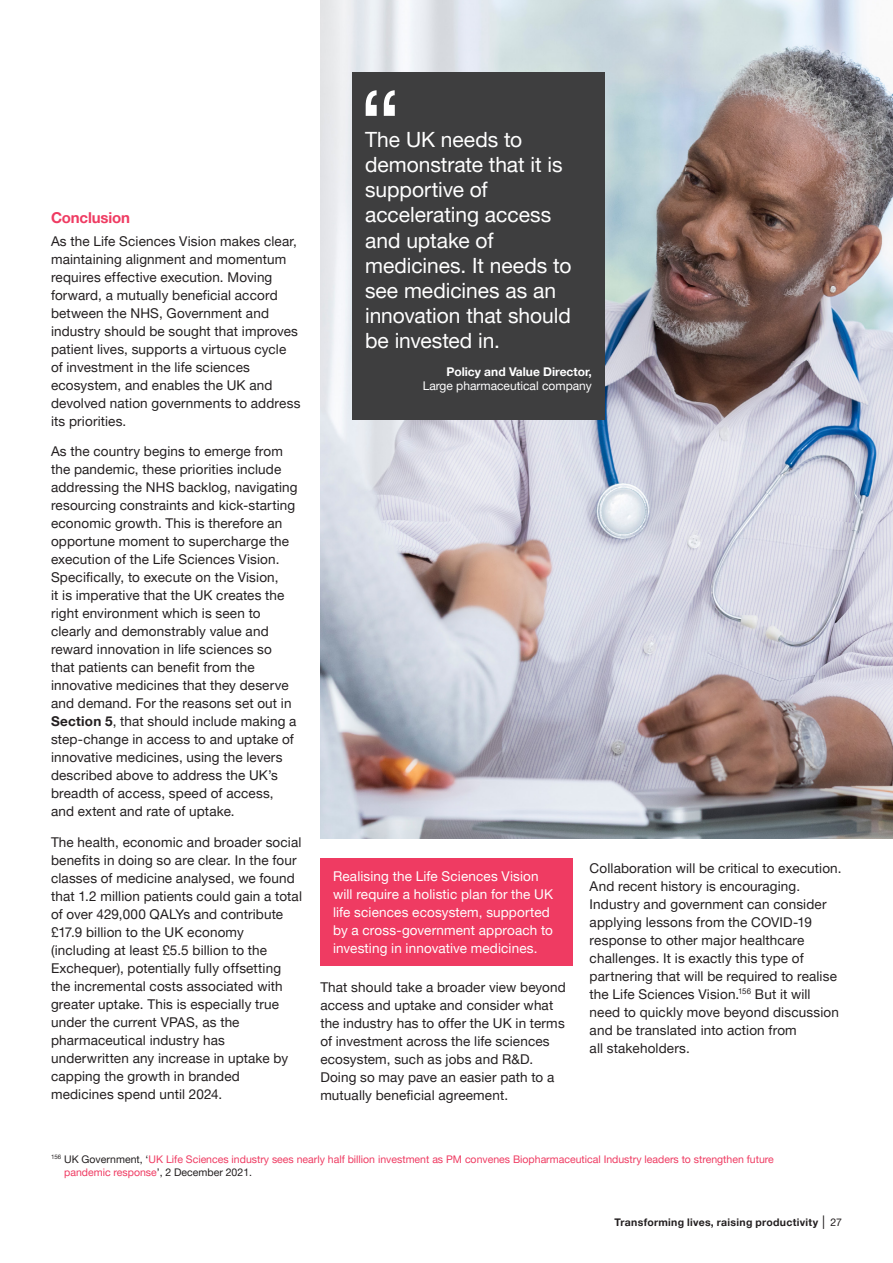
<style>
.page{position:relative;width:893px;height:1263px;background:#fff}
.page>*{position:absolute;margin:0;border:0;box-sizing:border-box;transform-origin:0 0}
.Body_text{font:99px "Helvetica Neue LT Pro";color:#fff}
.Body_text-2{font:21px/25.2px "Helvetica Neue LT Pro";letter-spacing:-.005em;color:#fff}
.Head_3{font:700 15px "Helvetica Neue LT Pro";letter-spacing:-.01em;color:#ef3b62}
.Body_text-3{font:13.5px/18px "Helvetica Neue LT Pro";letter-spacing:.01em;color:#231f20}
.Body_text-4{font:13.5px/18px "Helvetica Neue LT Pro";letter-spacing:.01em;color:#fff}
.Footnote_Text{font:12px/14.4px "Helvetica Neue LT Pro";color:#fff;text-align:right}
.Body_Single{font:10.5px/12.6px "Helvetica Neue LT Pro";color:#ef3b62}
.t1{font:700 10.5px "Helvetica Neue LT Pro";letter-spacing:.03em;color:#231f20}
.s1{font-weight:700}
.s2{color:#231f20}
.s3{font-weight:400;font-size:13.5px}
.s4{font-weight:400}
</style>
<div class="page">
<img style="left:320px;top:0;width:573px;height:839px">
<div style="left:352px;top:72px;width:253px;height:348px;background:#3e3e3f"></div>
<div style="left:320px;top:858px;width:253px;height:107px;background:#ef3b62"></div>
<p class="Head_3" style="left:51px;top:209px;width:81px">Conclusion</p>
<p class="Body_text-3" style="left:51px;top:231px;width:251px">As the Life Sciences Vision makes clear, maintaining alignment and momentum requires effective execution. Moving forward, a mutually beneficial accord between the NHS, Government and industry should be sought that improves patient lives, supports a virtuous cycle of investment in the life sciences ecosystem, and enables the UK and devolved nation governments to address its priorities.</p>
<p class="Body_text-3" style="left:51px;top:442px;width:248px">As the country begins to emerge from the pandemic, these priorities include addressing the NHS backlog, navigating resourcing constraints and kick-starting economic growth. This is therefore an opportune moment to supercharge the execution of the Life Sciences Vision.<br>Specifically, to execute on the Vision,<br>it is imperative that the UK creates the right environment which is seen to clearly and demonstrably value and reward innovation in life sciences so that patients can benefit from the innovative medicines that they deserve and demand. For the reasons set out in <span class="s1">Section 5</span>, that should include making a step-change in access to and uptake of innovative medicines, using the levers described above to address the UK’s breadth of access, speed of access, and extent and rate of uptake.</p>
<p class="Body_text-3" style="left:51px;top:833px;width:252px">The health, economic and broader social benefits in doing so are clear. In the four classes of medicine analysed, we found that 1.2 million patients could gain a total of over 429,000 QALYs and contribute £17.9 billion to the UK economy (including at least £5.5 billion to the Exchequer), potentially fully offsetting the incremental costs associated with greater uptake. This is especially true under the current VPAS, as the pharmaceutical industry has underwritten any increase in uptake by capping the growth in branded medicines spend until 2024.</p>
<p class="Body_text" style="left:359px;top:65px;width:44px">“</p>
<p class="Body_text-2" style="left:365px;top:126px;width:208px">The UK needs to demonstrate that it is supportive of accelerating access and uptake of medicines. It needs to see medicines as an innovation that should be invested in.</p>
<p class="Footnote_Text" style="left:423px;top:364px;width:171px"><span class="s1">Policy and Value Director,<br></span>Large pharmaceutical company</p>
<p class="Body_text-4" style="left:333px;top:867px;width:222px">Realising the Life Sciences Vision will require a holistic plan for the UK life sciences ecosystem, supported by a cross-government approach to investing in innovative medicines.</p>
<p class="Body_text-3" style="left:320px;top:978px;width:247px">That should take a broader view beyond access and uptake and consider what the industry has to offer the UK in terms of investment across the life sciences ecosystem, such as jobs and R&amp;D.<br>Doing so may pave an easier path to a mutually beneficial agreement.</p>
<p class="Body_text-3" style="left:590px;top:858px;width:253px">Collaboration will be critical to execution.<br>And recent history is encouraging.<br>Industry and government can consider applying lessons from the COVID-19 response to other major healthcare challenges. It is exactly this type of partnering that will be required to realise the Life Sciences Vision.<sup>156</sup> But it will need to quickly move beyond discussion and be translated into action from<br>all stakeholders.</p>
<p class="Body_Single" style="left:64px;top:1152px;width:711px;text-indent:-13px"><sup>156</sup> <span class="s2">UK Government, ‘</span>UK Life Sciences industry sees nearly half billion investment as PM convenes Biopharmaceutical Industry leaders to strengthen future pandemic response<span class="s2">’, 2 December 2021.</span></p>
<p class="t1" style="left:614px;top:1215px;width:229px">Transforming lives, raising productivity <span class="s3">|</span> <span class="s4">27</span></p>
</div>
